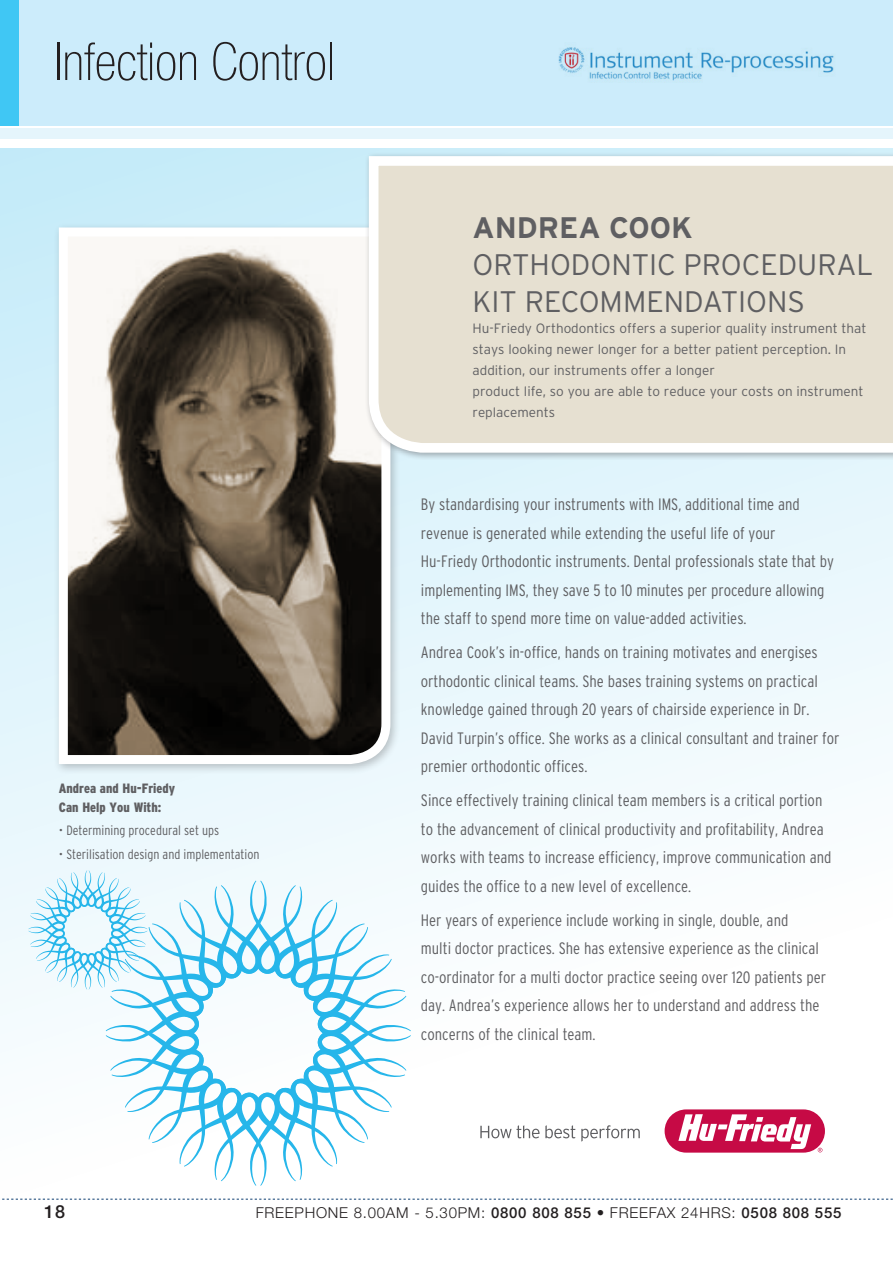
<style>
.page{position:relative;width:893px;height:1263px;background:#fff}
.page>*{position:absolute;margin:0;border:0;box-sizing:border-box;transform-origin:0 0}
.t1{font:100 condensed 52.5px "Helvetica Neue LT Std";color:#231f20}
.t2{font:300 29.7px/36.6px "Interstate";color:#5f5f62}
.t3{font:700 29.7px "Interstate";color:#5f5f62}
.t4{font:500 18px "Helvetica Neue LT Std";color:#231f20}
.t5{font:300 condensed 16.5px/28.5px "Interstate";color:#5f5f62}
.t6{font:300 15px "Helvetica Neue LT Std";letter-spacing:.05em;color:#231f20}
.t7{font:300 13.5px/21px "Interstate";color:#5f5f62}
.t8{font:300 condensed 13.5px "Interstate";color:#5f5f62}
.t9{font:900 condensed 13.5px "Interstate";color:#5f5f62}
.s1{font-weight:500}
</style>
<div class="page">
<div style="left:0;top:129px;width:893px;height:10px;background:#e5f5fc"></div>
<div style="left:18px;top:0;width:875px;height:126px;background:#ccecfb"></div>
<div style="left:0;top:0;width:19px;height:126px;background:#40c7f4"></div>
<div style="left:0;top:149px;width:893px;height:1114px;background:linear-gradient(to bottom,#c7ecf9,#fff)"></div>
<div style="left:665px;top:1109px;width:160px;height:43px;background:#c60a45;border-radius:22px"></div>
<svg style="left:678px;top:1114px;width:133px;height:35px"></svg>
<svg style="left:818px;top:1148px;width:4px;height:4px"></svg>
<svg style="left:480px;top:1125px;width:59px;height:13px"></svg>
<svg style="left:545px;top:1125px;width:30px;height:13px"></svg>
<svg style="left:581px;top:1125px;width:59px;height:16px"></svg>
<div style="left:53px;top:222px;width:348px;height:553px;background:#231f20;opacity:.26"></div>
<svg style="left:54px;top:223px;width:341px;height:545px"></svg>
<svg style="left:28px;top:870px;width:383px;height:316px"></svg>
<svg style="left:364px;top:151px;width:529px;height:306px;background:#e6e2d5"></svg>
<img style="left:558px;top:47px;width:276px;height:34px">
<p class="t1" style="left:54px;top:32px;width:282px">Infection Control</p>
<p class="t9" style="left:59px;top:780px;width:118px">Andrea and Hu-Friedy</p>
<p class="t9" style="left:59px;top:799px;width:104px">Can Help You With:</p>
<p class="t8" style="left:59px;top:822px;width:162px">• Determining procedural set ups</p>
<p class="t8" style="left:59px;top:846px;width:202px">• Sterilisation design and implementation</p>
<p class="t3" style="left:472px;top:210px;width:221px">ANDREA COOK</p>
<p class="t2" style="left:472px;top:246px;width:402px">ORTHODONTIC PROCEDURAL<br>KIT RECOMMENDATIONS</p>
<p class="t7" style="left:472px;top:317px;width:395px">Hu-Friedy Orthodontics offers a superior quality instrument that stays looking newer longer for a better patient perception. In addition, our instruments offer a longer</p>
<p class="t7" style="left:472px;top:380px;width:392px">product life, so you are able to reduce your costs on instrument replacements</p>
<p class="t5" style="left:421px;top:490px;width:415px">By standardising your instruments with IMS, additional time and revenue is generated while extending the useful life of your Hu-Friedy Orthodontic instruments. Dental professionals state that by implementing IMS, they save 5 to 10 minutes per procedure allowing the staff to spend more time on value-added activities.</p>
<p class="t5" style="left:421px;top:638px;width:420px">Andrea Cook’s in-office, hands on training motivates and energises orthodontic clinical teams. She bases training systems on practical knowledge gained through 20 years of chairside experience in Dr.<br>David Turpin’s office. She works as a clinical consultant and trainer for premier orthodontic offices.</p>
<p class="t5" style="left:421px;top:786px;width:412px">Since effectively training clinical team members is a critical portion to the advancement of clinical productivity and profitability, Andrea works with teams to increase efficiency, improve communication and guides the office to a new level of excellence.</p>
<p class="t5" style="left:421px;top:905px;width:407px">Her years of experience include working in single, double, and<br>multi doctor practices. She has extensive experience as the clinical co-ordinator for a multi doctor practice seeing over 120 patients per day. Andrea’s experience allows her to understand and address the concerns of the clinical team.</p>
<p class="t4" style="left:44px;top:1201px;width:22px">18</p>
<p class="t6" style="left:256px;top:1203px;width:587px">FREEPHONE 8.00AM - 5.30PM: <span class="s1">0800 808 855</span> • FREEFAX 24HRS: <span class="s1">0508 808 555</span></p>
</div>
